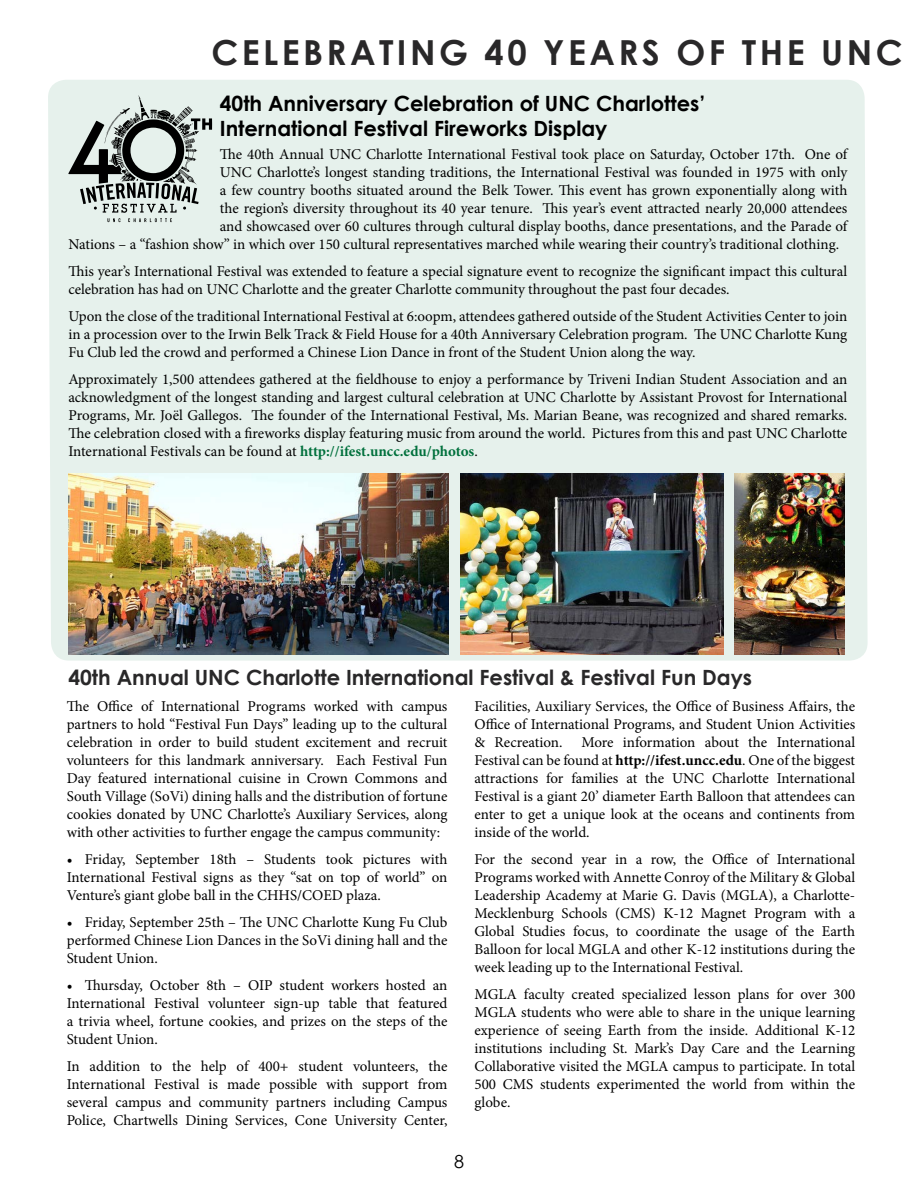
<style>
.page{position:relative;width:918px;height:1188px;background:#fff}
.page>*{position:absolute;margin:0;border:0;box-sizing:border-box;transform-origin:0 0}
.t1{font:700 34.5px "Century Gothic";letter-spacing:.1em;color:#292829}
.t2{font:700 21px/25.2px "Century Gothic";color:#000}
.t3{font:700 21px "Century Gothic";color:#292829}
.t4{font:18px "Century Gothic";color:#000}
.t5{font:15px/18px "Minion Pro";color:#000;text-align:justify}
.s1{font-weight:700;color:#00703c}
.s2{font-weight:700}
</style>
<div class="page">
<div style="left:48px;top:80px;width:820px;height:581px;background:#e6f1ec"></div>
<img style="left:461px;top:473px;width:263px;height:181px">
<img style="left:68px;top:473px;width:381px;height:181px">
<img style="left:734px;top:473px;width:110px;height:181px">
<svg style="left:68px;top:95px;width:144px;height:127px;background:#a8b0ac"></svg>
<h1 class="t1" style="left:211px;top:26px;width:693px">CELEBRATING 40 YEARS OF THE UNC</h1>
<h2 class="t2" style="left:220px;top:90px;width:487px">40th Anniversary Celebration of UNC Charlottes’<br>International Festival Fireworks Display</h2>
<p class="t5" style="left:220px;top:145px;width:629px">The 40th Annual UNC Charlotte International Festival took place on Saturday, October 17th. One of</p>
<p class="t5" style="left:220px;top:163px;width:629px">UNC Charlotte’s longest standing traditions, the International Festival was founded in 1975 with only</p>
<p class="t5" style="left:220px;top:181px;width:629px">a few country booths situated around the Belk Tower. This event has grown exponentially along with</p>
<p class="t5" style="left:220px;top:199px;width:629px">the region’s diversity throughout its 40 year tenure. This year’s event attracted nearly 20,000 attendees</p>
<p class="t5" style="left:220px;top:217px;width:629px">and showcased over 60 cultures through cultural display booths, dance presentations, and the Parade of</p>
<p class="t5" style="left:68px;top:235px;width:772px">Nations – a “fashion show” in which over 150 cultural representatives marched while wearing their country’s traditional clothing.</p>
<p class="t5" style="left:68px;top:262px;width:780px">This year’s International Festival was extended to feature a special signature event to recognize the significant impact this cultural celebration has had on UNC Charlotte and the greater Charlotte community throughout the past four decades.</p>
<p class="t5" style="left:68px;top:307px;width:780px">Upon the close of the traditional International Festival at 6:oopm, attendees gathered outside of the Student Activities Center to join in a procession over to the Irwin Belk Track &amp; Field House for a 40th Anniversary Celebration program. The UNC Charlotte Kung Fu Club led the crowd and performed a Chinese Lion Dance in front of the Student Union along the way.</p>
<p class="t5" style="left:68px;top:370px;width:781px">Approximately 1,500 attendees gathered at the fieldhouse to enjoy a performance by Triveni Indian Student Association and an acknowledgment of the longest standing and largest cultural celebration at UNC Charlotte by Assistant Provost for International Programs, Mr. Joël Gallegos. The founder of the International Festival, Ms. Marian Beane, was recognized and shared remarks.<br>The celebration closed with a fireworks display featuring music from around the world. Pictures from this and past UNC Charlotte International Festivals can be found at <span class="s1">http://ifest.uncc.edu/photos</span>.</p>
<h2 class="t3" style="left:68px;top:662px;width:685px">40th Annual UNC Charlotte International Festival &amp; Festival Fun Days</h2>
<p class="t5" style="left:67px;top:697px;width:382px">The Office of International Programs worked with campus partners to hold “Festival Fun Days” leading up to the cultural celebration in order to build student excitement and recruit volunteers for this landmark anniversary. Each Festival Fun Day featured international cuisine in Crown Commons and South Village (SoVi) dining halls and the distribution of fortune cookies donated by UNC Charlotte’s Auxiliary Services, along with other activities to further engage the campus community:</p>
<p class="t5" style="left:67px;top:850px;width:382px">• Friday, September 18th – Students took pictures with International Festival signs as they “sat on top of world” on Venture’s giant globe ball in the CHHS/COED plaza.</p>
<p class="t5" style="left:67px;top:913px;width:382px">• Friday, September 25th – The UNC Charlotte Kung Fu Club performed Chinese Lion Dances in the SoVi dining hall and the Student Union.</p>
<p class="t5" style="left:67px;top:976px;width:382px">• Thursday, October 8th – OIP student workers hosted an International Festival volunteer sign-up table that featured a trivia wheel, fortune cookies, and prizes on the steps of the Student Union.</p>
<p class="t5" style="left:67px;top:1057px;width:382px">In addition to the help of 400+ student volunteers, the International Festival is made possible with support from several campus and community partners including Campus Police, Chartwells Dining Services, Cone University Center,</p>
<p class="t5" style="left:474px;top:697px;width:382px">Facilities, Auxiliary Services, the Office of Business Affairs, the Office of International Programs, and Student Union Activities &amp; Recreation.</p>
<p class="t5" style="left:474px;top:733px;width:382px;text-indent:107px">More information about the International Festival can be found at <span class="s2">http://ifest.uncc.edu</span>. One of the biggest attractions for families at the UNC Charlotte International Festival is a giant 20’ diameter Earth Balloon that attendees can enter to get a unique look at the oceans and continents from inside of the world.</p>
<p class="t5" style="left:474px;top:850px;width:382px">For the second year in a row, the Office of International Programs worked with Annette Conroy of the Military &amp; Global Leadership Academy at Marie G. Davis (MGLA), a Charlotte-Mecklenburg Schools (CMS) K-12 Magnet Program with a Global Studies focus, to coordinate the usage of the Earth Balloon for local MGLA and other K-12 institutions during the week leading up to the International Festival.</p>
<p class="t5" style="left:474px;top:985px;width:382px">MGLA faculty created specialized lesson plans for over 300<br>MGLA students who were able to share in the unique learning experience of seeing Earth from the inside. Additional K-12 institutions including St. Mark’s Day Care and the Learning Collaborative visited the MGLA campus to participate. In total 500 CMS students experimented the world from within the globe.</p>
<p class="t4" style="left:454px;top:1149px;width:11px">8</p>
</div>
